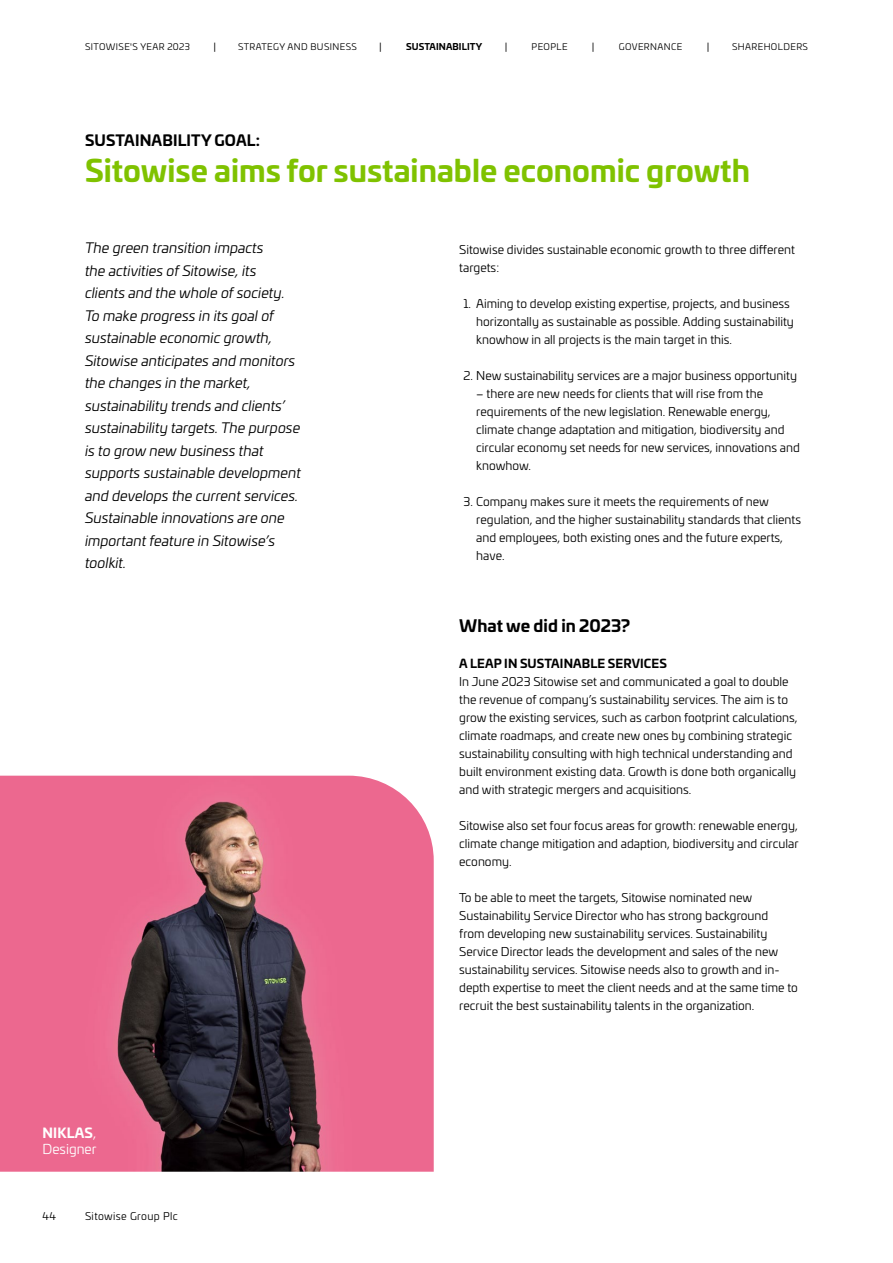
<style>
.page{position:relative;width:893px;height:1263px;background:#fff}
.page>*{position:absolute;margin:0;border:0;box-sizing:border-box;transform-origin:0 0}
.t1{font:700 30px "Univia Pro";color:#7fc200}
.t2{font:700 16.5px "Univia Pro";color:#000}
.t3{font:700 15px "Univia Pro";letter-spacing:.01em;color:#000}
.t4{font:italic 14.25px/22.5px "Univia Pro";color:#000}
.t5{font:13.5px/16.2px "Univia Pro";color:#fff}
.t6{font:12px/18px "Univia Pro";color:#000}
.t7{font:700 12px "Univia Pro";letter-spacing:.01em;color:#000}
.t8{font:10.5px "Univia Pro";letter-spacing:.035em;color:#000}
.t9{font:9px "Univia Pro";letter-spacing:.045em;color:#000}
.t10{font:700 9px "Univia Pro";letter-spacing:.01em;color:#000}
.s1{font-weight:700}
</style>
<div class="page">
<img style="left:0;top:776px;width:434px;height:396px">
<p class="t9" style="left:85px;top:40px;width:106px">SITOWISE'S YEAR 2023</p>
<p class="t8" style="left:213px;top:39px;width:4px">|</p>
<p class="t9" style="left:238px;top:40px;width:120px">STRATEGY AND BUSINESS</p>
<p class="t8" style="left:379px;top:39px;width:4px">|</p>
<p class="t10" style="left:406px;top:39px;width:77px">SUSTAINABILITY</p>
<p class="t8" style="left:505px;top:39px;width:4px">|</p>
<p class="t9" style="left:532px;top:40px;width:37px">PEOPLE</p>
<p class="t8" style="left:592px;top:39px;width:4px">|</p>
<p class="t9" style="left:619px;top:40px;width:65px">GOVERNANCE</p>
<p class="t8" style="left:707px;top:39px;width:4px">|</p>
<p class="t9" style="left:732px;top:40px;width:77px">SHAREHOLDERS</p>
<p class="t3" style="left:85px;top:128px;width:176px">SUSTAINABILITY GOAL:</p>
<h1 class="t1" style="left:85px;top:146px;width:666px">Sitowise aims for sustainable economic growth</h1>
<p class="t4" style="left:85px;top:236px;width:217px">The green transition impacts<br>the activities of Sitowise, its<br>clients and the whole of society.<br>To make progress in its goal of sustainable economic growth,<br>Sitowise anticipates and monitors the changes in the market, sustainability trends and clients’ sustainability targets. The purpose is to grow new business that supports sustainable development and develops the current services.<br>Sustainable innovations are one important feature in Sitowise’s toolkit.</p>
<p class="t5" style="left:43px;top:1124px;width:55px"><span class="s1">NIKLAS</span>,<br>Designer</p>
<p class="t8" style="left:43px;top:1209px;width:15px">44</p>
<p class="t8" style="left:85px;top:1209px;width:94px">Sitowise Group Plc</p>
<p class="t6" style="left:459px;top:240px;width:337px">Sitowise divides sustainable economic growth to three different targets:</p>
<p class="t6" style="left:476px;top:294px;width:319px;text-indent:-13px">1. Aiming to develop existing expertise, projects, and business horizontally as sustainable as possible. Adding sustainability knowhow in all projects is the main target in this.</p>
<p class="t6" style="left:463px;top:366px;width:335px">2. New sustainability services are a major business opportunity</p>
<p class="t6" style="left:476px;top:384px;width:325px">– there are new needs for clients that will rise from the requirements of the new legislation. Renewable energy, climate change adaptation and mitigation, biodiversity and circular economy set needs for new services, innovations and knowhow.</p>
<p class="t6" style="left:476px;top:492px;width:326px;text-indent:-13px">3. Company makes sure it meets the requirements of new regulation, and the higher sustainability standards that clients and employees, both existing ones and the future experts, have.</p>
<h2 class="t2" style="left:459px;top:612px;width:172px">What we did in 2023?</h2>
<p class="t7" style="left:459px;top:653px;width:209px">A LEAP IN SUSTAINABLE SERVICES</p>
<p class="t6" style="left:459px;top:672px;width:340px">In June 2023 Sitowise set and communicated a goal to double the revenue of company’s sustainability services. The aim is to grow the existing services, such as carbon footprint calculations, climate roadmaps, and create new ones by combining strategic sustainability consulting with high technical understanding and built environment existing data. Growth is done both organically and with strategic mergers and acquisitions.</p>
<p class="t6" style="left:459px;top:816px;width:341px;text-align:justify">Sitowise also set four focus areas for growth: renewable energy, climate change mitigation and adaption, biodiversity and circular economy.</p>
<p class="t6" style="left:459px;top:888px;width:340px">To be able to meet the targets, Sitowise nominated new Sustainability Service Director who has strong background<br>from developing new sustainability services. Sustainability Service Director leads the development and sales of the new sustainability services. Sitowise needs also to growth and in&shy;depth expertise to meet the client needs and at the same time to recruit the best sustainability talents in the organization.</p>
</div>
